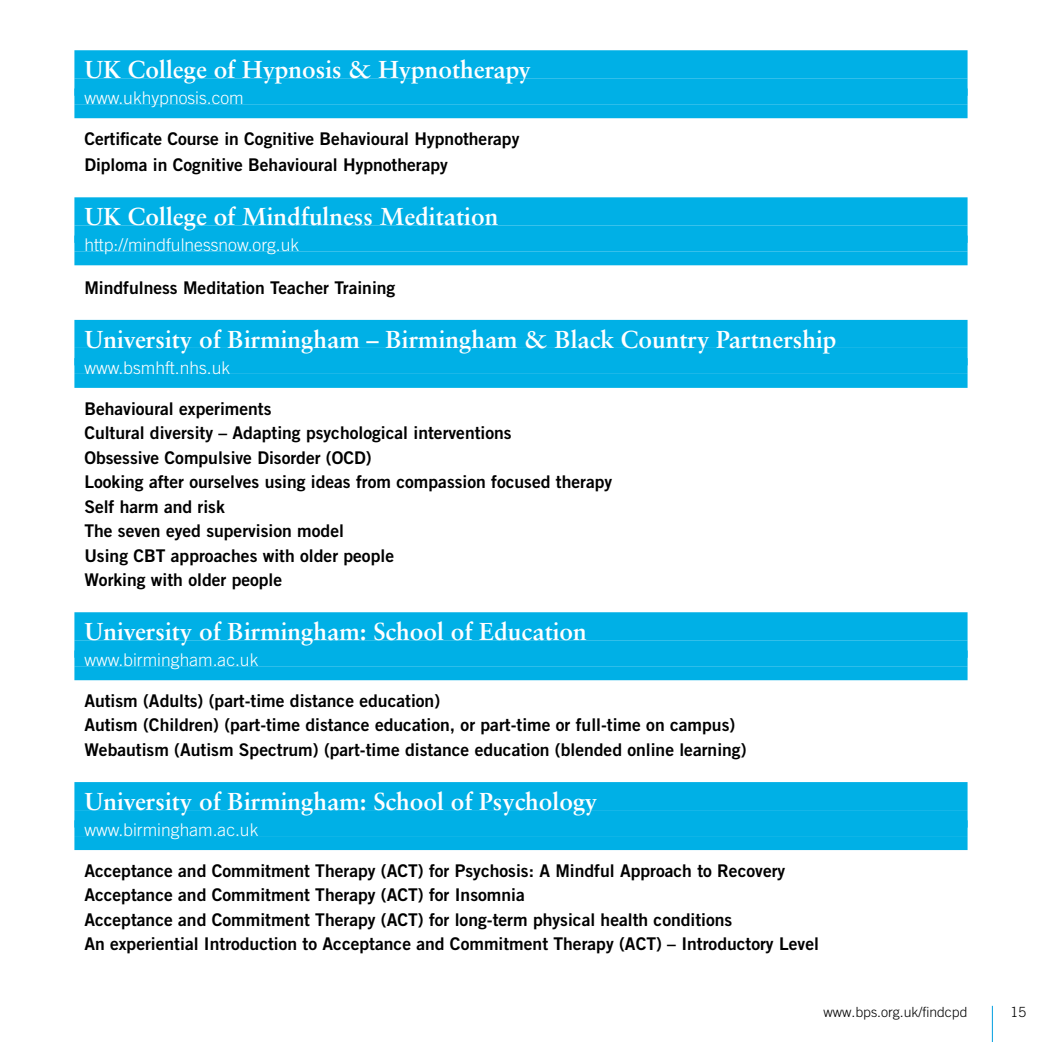
<style>
.page{position:relative;width:1042px;height:1042px;background:#fff}
.page>*{position:absolute;margin:0;border:0;box-sizing:border-box;transform-origin:0 0}
.t1{font:700 24.5px "Sabon LT Std";color:#fff}
.t2{font:17.5px/24.5px "Trade Gothic LT Std Bd 2";color:#000}
.t3{font:300 17.5px "Trade Gothic LT Std";color:#fff}
.t4{font:300 14px "Trade Gothic LT Std";color:#000}
</style>
<div class="page">
<hr style="left:992px;top:1006px;width:1px;height:36px;background:#009ee0">
<div style="left:74px;top:50px;width:893px;height:28px;background:#00b0e6"></div>
<div style="left:74px;top:78px;width:893px;height:18px;background:#00b0e6"></div>
<div style="left:74px;top:88px;width:893px;height:16px;background:#00b0e6"></div>
<div style="left:74px;top:104px;width:893px;height:14px;background:#00b0e6"></div>
<div style="left:74px;top:197px;width:893px;height:28px;background:#00b0e6"></div>
<div style="left:74px;top:225px;width:893px;height:18px;background:#00b0e6"></div>
<div style="left:74px;top:235px;width:893px;height:16px;background:#00b0e6"></div>
<div style="left:74px;top:251px;width:893px;height:14px;background:#00b0e6"></div>
<div style="left:74px;top:320px;width:893px;height:28px;background:#00b0e6"></div>
<div style="left:74px;top:348px;width:893px;height:17px;background:#00b0e6"></div>
<div style="left:74px;top:358px;width:893px;height:16px;background:#00b0e6"></div>
<div style="left:74px;top:374px;width:893px;height:14px;background:#00b0e6"></div>
<div style="left:74px;top:612px;width:893px;height:28px;background:#00b0e6"></div>
<div style="left:74px;top:640px;width:893px;height:18px;background:#00b0e6"></div>
<div style="left:74px;top:650px;width:893px;height:16px;background:#00b0e6"></div>
<div style="left:74px;top:666px;width:893px;height:14px;background:#00b0e6"></div>
<div style="left:74px;top:782px;width:893px;height:28px;background:#00b0e6"></div>
<div style="left:74px;top:810px;width:893px;height:17px;background:#00b0e6"></div>
<div style="left:74px;top:820px;width:893px;height:16px;background:#00b0e6"></div>
<div style="left:74px;top:836px;width:893px;height:14px;background:#00b0e6"></div>
<h1 class="t1" style="left:84px;top:55px;width:448px">UK College of Hypnosis &amp; Hypnotherapy</h1>
<p class="t3" style="left:84px;top:88px;width:161px">www.ukhypnosis.com</p>
<p class="t2" style="left:84px;top:125px;width:437px;line-height:26.2px">Certificate Course in Cognitive Behavioural Hypnotherapy<br>Diploma in Cognitive Behavioural Hypnotherapy</p>
<h1 class="t1" style="left:84px;top:202px;width:415px">UK College of Mindfulness Meditation</h1>
<p class="t3" style="left:84px;top:235px;width:216px">http://mindfulnessnow.org.uk</p>
<p class="t2" style="left:84px;top:275px;width:312px">Mindfulness Meditation Teacher Training</p>
<h1 class="t1" style="left:84px;top:324px;width:754px">University of Birmingham – Birmingham &amp; Black Country Partnership</h1>
<p class="t3" style="left:84px;top:357px;width:147px">www.bsmhft.nhs.uk</p>
<p class="t2" style="left:84px;top:396px;width:529px">Behavioural experiments<br>Cultural diversity – Adapting psychological interventions<br>Obsessive Compulsive Disorder (OCD)<br>Looking after ourselves using ideas from compassion focused therapy Self harm and risk<br>The seven eyed supervision model<br>Using CBT approaches with older people<br>Working with older people</p>
<h1 class="t1" style="left:84px;top:616px;width:504px">University of Birmingham: School of Education</h1>
<p class="t3" style="left:84px;top:649px;width:176px">www.birmingham.ac.uk</p>
<p class="t2" style="left:84px;top:688px;width:664px">Autism (Adults) (part-time distance education)<br>Autism (Children) (part-time distance education, or part-time or full-time on campus)<br>Webautism (Autism Spectrum) (part-time distance education (blended online learning)</p>
<h1 class="t1" style="left:84px;top:786px;width:514px">University of Birmingham: School of Psychology</h1>
<p class="t3" style="left:84px;top:819px;width:176px">www.birmingham.ac.uk</p>
<p class="t2" style="left:84px;top:858px;width:736px">Acceptance and Commitment Therapy (ACT) for Psychosis: A Mindful Approach to Recovery Acceptance and Commitment Therapy (ACT) for Insomnia<br>Acceptance and Commitment Therapy (ACT) for long-term physical health conditions<br>An experiential Introduction to Acceptance and Commitment Therapy (ACT) – Introductory Level</p>
<p class="t4" style="left:823px;top:1004px;width:145px">www.bps.org.uk/findcpd</p>
<p class="t4" style="left:1010px;top:1004px;width:17px">15</p>
</div>
